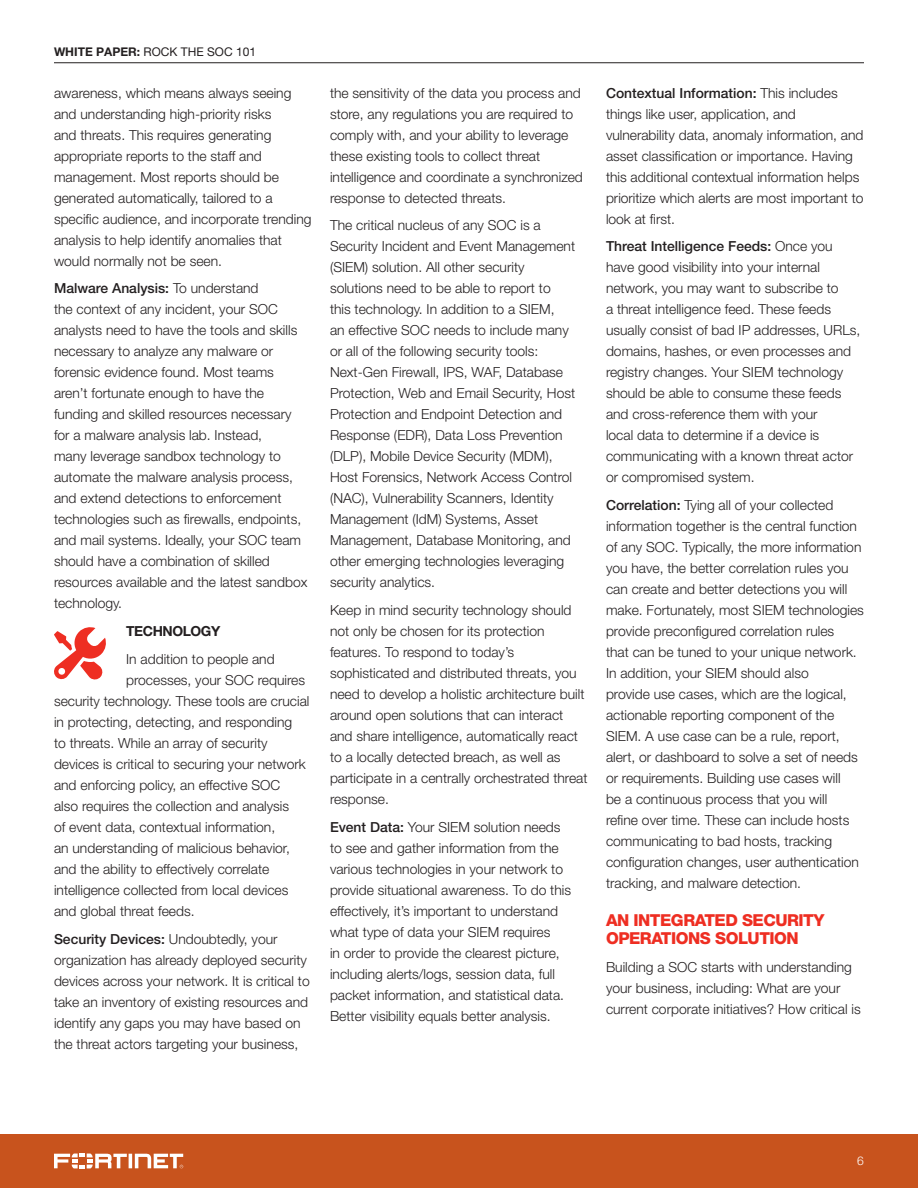
<style>
.page{position:relative;width:918px;height:1188px;background:#fff}
.page>*{position:absolute;margin:0;border:0;box-sizing:border-box;transform-origin:0 0}
.Body_Copy_SUBHEAD__R{font:800 16.5px/18px "Helvetica Neue LT Pro";letter-spacing:-.03em;color:#ee2e22}
.Body_Copy{font:300 13.8px/21px "Helvetica Neue LT Pro";color:#231f20}
.Body_Copy_Sub-SUBHEA{font:700 13.8px "Helvetica Neue LT Pro";letter-spacing:-.03em;color:#231f20}
.t1{font:12px "Helvetica Neue LT Pro";color:#231f20}
.t2{font:300 12px "Helvetica Neue LT Pro";color:#fff}
.s1{font-weight:700}
.s2{font-weight:500}
</style>
<div class="page">
<div style="left:0;top:1134px;width:918px;height:54px;background:#c8531d"></div>
<svg style="left:54px;top:1154px;width:129px;height:14px"></svg>
<hr style="left:54px;top:63px;width:810px;height:1px;background:#231f20">
<svg style="left:54px;top:627px;width:52px;height:53px"></svg>
<p class="t1" style="left:54px;top:44px;width:204px"><span class="s1">WHITE PAPER:</span> ROCK THE SOC 101</p>
<p class="Body_Copy" style="left:54px;top:82px;width:259px">awareness, which means always seeing and understanding high-priority risks<br>and threats. This requires generating appropriate reports to the staff and management. Most reports should be generated automatically, tailored to a specific audience, and incorporate trending analysis to help identify anomalies that would normally not be seen.</p>
<p class="Body_Copy" style="left:54px;top:278px;width:255px"><span class="s2">Malware Analysis:</span> To understand<br>the context of any incident, your SOC analysts need to have the tools and skills necessary to analyze any malware or forensic evidence found. Most teams aren’t fortunate enough to have the funding and skilled resources necessary for a malware analysis lab. Instead,<br>many leverage sandbox technology to automate the malware analysis process, and extend detections to enforcement technologies such as firewalls, endpoints, and mail systems. Ideally, your SOC team should have a combination of skilled resources available and the latest sandbox technology.</p>
<p class="Body_Copy_Sub-SUBHEA" style="left:126px;top:623px;width:96px">TECHNOLOGY</p>
<p class="Body_Copy" style="left:126px;top:648px;width:150px">In addition to people and</p>
<p class="Body_Copy" style="left:126px;top:669px;width:180px">processes, your SOC requires</p>
<p class="Body_Copy" style="left:54px;top:690px;width:257px">security technology. These tools are crucial</p>
<p class="Body_Copy" style="left:54px;top:711px;width:240px">in protecting, detecting, and responding</p>
<p class="Body_Copy" style="left:54px;top:732px;width:215px">to threats. While an array of security</p>
<p class="Body_Copy" style="left:54px;top:753px;width:253px">devices is critical to securing your network</p>
<p class="Body_Copy" style="left:54px;top:774px;width:228px">and enforcing policy, an effective SOC</p>
<p class="Body_Copy" style="left:54px;top:795px;width:237px">also requires the collection and analysis</p>
<p class="Body_Copy" style="left:54px;top:816px;width:223px">of event data, contextual information,</p>
<p class="Body_Copy" style="left:54px;top:837px;width:237px">an understanding of malicious behavior,</p>
<p class="Body_Copy" style="left:54px;top:858px;width:217px">and the ability to effectively correlate</p>
<p class="Body_Copy" style="left:54px;top:879px;width:236px">intelligence collected from local devices</p>
<p class="Body_Copy" style="left:54px;top:900px;width:142px">and global threat feeds.</p>
<p class="Body_Copy" style="left:54px;top:928px;width:257px"><span class="s2">Security Devices:</span> Undoubtedly, your organization has already deployed security devices across your network. It is critical to take an inventory of existing resources and identify any gaps you may have based on the threat actors targeting your business,</p>
<p class="Body_Copy" style="left:330px;top:82px;width:254px">the sensitivity of the data you process and store, any regulations you are required to comply with, and your ability to leverage these existing tools to collect threat intelligence and coordinate a synchronized response to detected threats.</p>
<p class="Body_Copy" style="left:330px;top:215px;width:247px">The critical nucleus of any SOC is a Security Incident and Event Management (SIEM) solution. All other security solutions need to be able to report to<br>this technology. In addition to a SIEM,<br>an effective SOC needs to include many or all of the following security tools:<br>Next-Gen Firewall, IPS, WAF, Database Protection, Web and Email Security, Host Protection and Endpoint Detection and Response (EDR), Data Loss Prevention (DLP), Mobile Device Security (MDM), Host Forensics, Network Access Control (NAC), Vulnerability Scanners, Identity Management (IdM) Systems, Asset Management, Database Monitoring, and other emerging technologies leveraging security analytics.</p>
<p class="Body_Copy" style="left:330px;top:599px;width:259px">Keep in mind security technology should not only be chosen for its protection features. To respond to today’s sophisticated and distributed threats, you need to develop a holistic architecture built around open solutions that can interact and share intelligence, automatically react to a locally detected breach, as well as participate in a centrally orchestrated threat response.</p>
<p class="Body_Copy" style="left:330px;top:816px;width:243px"><span class="s2">Event Data:</span> Your SIEM solution needs to see and gather information from the various technologies in your network to provide situational awareness. To do this effectively, it’s important to understand what type of data your SIEM requires<br>in order to provide the clearest picture, including alerts/logs, session data, full packet information, and statistical data.<br>Better visibility equals better analysis.</p>
<p class="Body_Copy" style="left:606px;top:82px;width:259px"><span class="s2">Contextual Information:</span> This includes things like user, application, and vulnerability data, anomaly information, and asset classification or importance. Having this additional contextual information helps prioritize which alerts are most important to look at first.</p>
<p class="Body_Copy" style="left:606px;top:236px;width:256px"><span class="s2">Threat Intelligence Feeds:</span> Once you have good visibility into your internal network, you may want to subscribe to<br>a threat intelligence feed. These feeds usually consist of bad IP addresses, URLs, domains, hashes, or even processes and registry changes. Your SIEM technology should be able to consume these feeds and cross-reference them with your<br>local data to determine if a device is communicating with a known threat actor or compromised system.</p>
<p class="Body_Copy" style="left:606px;top:494px;width:260px"><span class="s2">Correlation:</span> Tying all of your collected information together is the central function of any SOC. Typically, the more information you have, the better correlation rules you can create and better detections you will make. Fortunately, most SIEM technologies provide preconfigured correlation rules<br>that can be tuned to your unique network.<br>In addition, your SIEM should also<br>provide use cases, which are the logical, actionable reporting component of the SIEM. A use case can be a rule, report, alert, or dashboard to solve a set of needs or requirements. Building use cases will<br>be a continuous process that you will<br>refine over time. These can include hosts communicating to bad hosts, tracking configuration changes, user authentication tracking, and malware detection.</p>
<p class="Body_Copy_SUBHEAD__R" style="left:606px;top:911px;width:220px">AN INTEGRATED SECURITY<br>OPERATIONS SOLUTION</p>
<p class="Body_Copy" style="left:606px;top:956px;width:256px">Building a SOC starts with understanding your business, including: What are your current corporate initiatives? How critical is</p>
<p class="t2" style="left:857px;top:1154px;width:8px">6</p>
</div>
